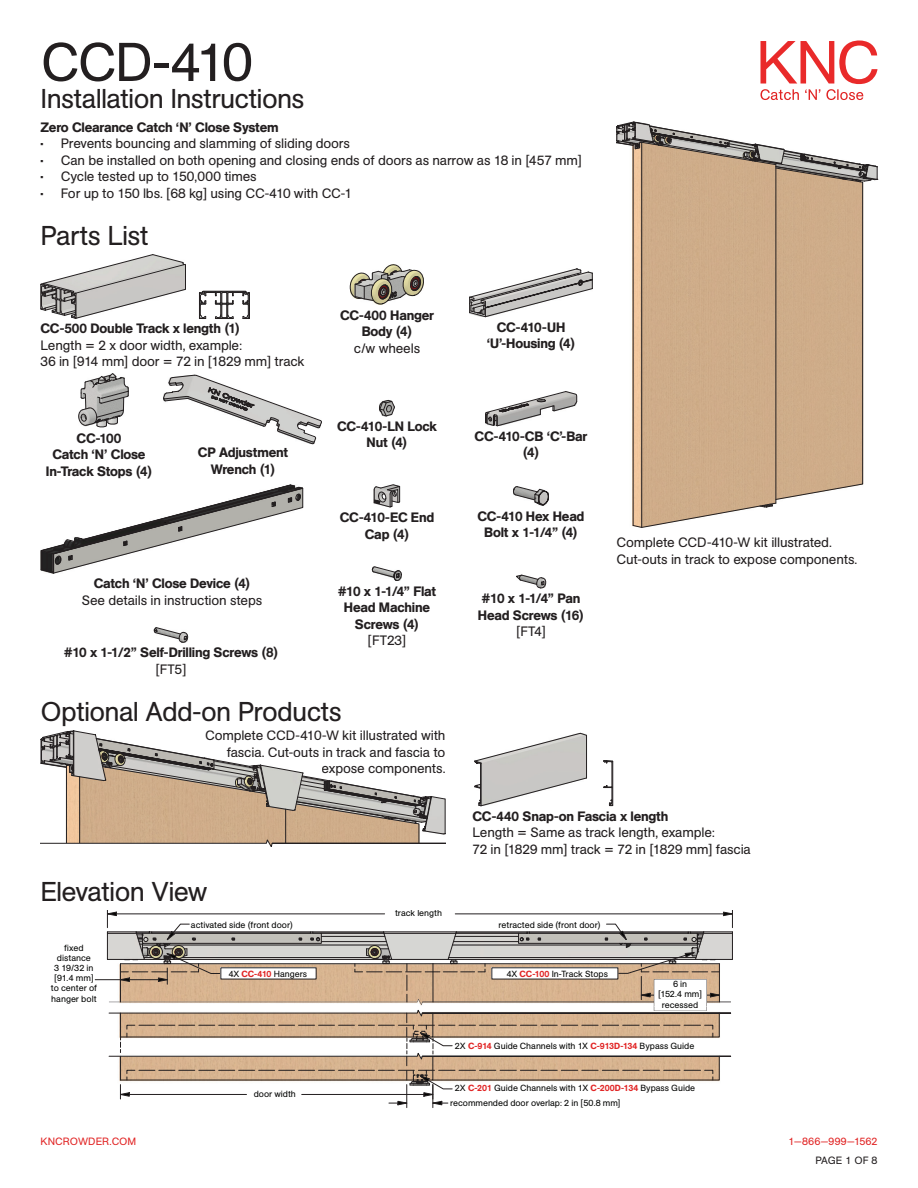
<style>
.page{position:relative;width:918px;height:1188px;background:#fff}
.page>*{position:absolute;margin:0;border:0;box-sizing:border-box;transform-origin:0 0}
.t1{font:54px "AG Book Std";letter-spacing:-.045em;color:#231f20}
.t2{font:27px "AG Book Std";letter-spacing:-.025em;color:#231f20}
.t3{font:13.5px/16.5px "AG Book Std";letter-spacing:-.015em;color:#231f20}
.t4{font:500 13.5px/16.5px "AG Book Std";letter-spacing:-.015em;color:#231f20;text-align:center}
.t5{font:10.5px "AG Book Std";letter-spacing:.015em;color:#e12525}
.t6{font:10.5px "AG Book Std";letter-spacing:-.005em;color:#231f20}
.t7{font:8.85px/10.2px "AG Book Std";letter-spacing:-.005em;color:#040504;text-align:center}
.s1{font-weight:500;color:#e12626}
</style>
<div class="page">
<svg style="left:760px;top:40px;width:118px;height:60px"></svg>
<svg style="left:616px;top:122px;width:262px;height:406px"></svg>
<svg style="left:95px;top:910px;width:638px;height:198px"></svg>
<svg style="left:40px;top:730px;width:406px;height:117px"></svg>
<svg style="left:603px;top:761px;width:11px;height:45px"></svg>
<svg style="left:474px;top:733px;width:113px;height:73px"></svg>
<svg style="left:199px;top:291px;width:51px;height:28px"></svg>
<svg style="left:41px;top:254px;width:145px;height:65px"></svg>
<svg style="left:40px;top:485px;width:263px;height:89px"></svg>
<svg style="left:154px;top:627px;width:35px;height:16px"></svg>
<svg style="left:372px;top:566px;width:30px;height:15px"></svg>
<svg style="left:516px;top:575px;width:30px;height:14px"></svg>
<svg style="left:379px;top:400px;width:16px;height:16px"></svg>
<svg style="left:485px;top:391px;width:92px;height:35px"></svg>
<svg style="left:513px;top:486px;width:36px;height:20px"></svg>
<svg style="left:374px;top:484px;width:27px;height:24px"></svg>
<svg style="left:469px;top:268px;width:124px;height:49px"></svg>
<svg style="left:349px;top:264px;width:75px;height:40px"></svg>
<svg style="left:163px;top:375px;width:159px;height:69px"></svg>
<svg style="left:78px;top:373px;width:51px;height:54px"></svg>
<h1 class="t1" style="left:40px;top:42px;width:214px">CCD-410</h1>
<h2 class="t2" style="left:40px;top:89px;width:265px">Installation Instructions</h2>
<p class="t4" style="left:40px;top:120px;width:240px">Zero Clearance Catch ‘N’ Close System</p>
<p class="t3" style="left:40px;top:136px;width:311px">• Prevents bouncing and slamming of sliding doors</p>
<p class="t3" style="left:40px;top:153px;width:543px">• Can be installed on both opening and closing ends of doors as narrow as 18 in [457 mm]</p>
<p class="t3" style="left:40px;top:169px;width:218px">• Cycle tested up to 150,000 times</p>
<p class="t3" style="left:40px;top:186px;width:313px">• For up to 150 lbs. [68 kg] using CC-410 with CC-1</p>
<h2 class="t2" style="left:40px;top:226px;width:110px">Parts List</h2>
<p class="t4" style="left:40px;top:321px;width:201px">CC-500 Double Track x length (1)</p>
<p class="t3" style="left:40px;top:338px;width:266px">Length = 2 x door width, example:<br>36 in [914 mm] door = 72 in [1829 mm] track</p>
<p class="t4" style="left:46px;top:431px;width:108px">CC-100<br>Catch ‘N’ Close<br>In-Track Stops (4)</p>
<p class="t4" style="left:198px;top:445px;width:92px">CP Adjustment<br>Wrench (1)</p>
<p class="t4" style="left:94px;top:576px;width:158px">Catch ‘N’ Close Device (4)</p>
<p class="t3" style="left:82px;top:593px;width:182px">See details in instruction steps</p>
<p class="t4" style="left:64px;top:645px;width:216px">#10 x 1-1/2” Self-Drilling Screws (8)</p>
<p class="t3" style="left:155px;top:662px;width:33px">[FT5]</p>
<p class="t4" style="left:340px;top:308px;width:95px">CC-400 Hanger<br>Body (4)</p>
<p class="t3" style="left:354px;top:341px;width:68px">c/w wheels</p>
<p class="t4" style="left:487px;top:320px;width:90px">CC-410-UH ‘U’-Housing (4)</p>
<p class="t4" style="left:337px;top:419px;width:101px">CC-410-LN Lock<br>Nut (4)</p>
<p class="t4" style="left:475px;top:429px;width:114px">CC-410-CB ‘C’-Bar (4)</p>
<p class="t4" style="left:340px;top:510px;width:96px">CC-410-EC End<br>Cap (4)</p>
<p class="t4" style="left:338px;top:584px;width:100px">#10 x 1-1/4” Flat<br>Head Machine<br>Screws (4)</p>
<p class="t3" style="left:368px;top:633px;width:40px">[FT23]</p>
<p class="t4" style="left:477px;top:509px;width:109px">CC-410 Hex Head<br>Bolt x 1-1/4” (4)</p>
<p class="t4" style="left:478px;top:591px;width:108px;text-align:left">#10 x 1-1/4” Pan<br>Head Screws (16)</p>
<p class="t3" style="left:516px;top:624px;width:31px">[FT4]</p>
<h2 class="t2" style="left:40px;top:702px;width:303px">Optional Add-on Products</h2>
<p class="t3" style="left:205px;top:728px;width:242px;text-align:right">Complete CCD-410-W kit illustrated with fascia. Cut-outs in track and fascia to expose components.</p>
<p class="t3" style="left:616px;top:535px;width:242px">Complete CCD-410-W kit illustrated.<br>Cut-outs in track to expose components.</p>
<h2 class="t2" style="left:40px;top:882px;width:169px">Elevation View</h2>
<p class="t7" style="left:395px;top:908px;width:48px">track length</p>
<p class="t4" style="left:472px;top:809px;width:197px">CC-440 Snap-on Fascia x length</p>
<p class="t3" style="left:472px;top:825px;width:280px">Length = Same as track length, example:<br>72 in [1829 mm] track = 72 in [1829 mm] fascia</p>
<p class="t7" style="left:51px;top:943px;width:48px">fixed distance<br>3 19/32 in [91.4 mm] to center of hanger bolt</p>
<p class="t7" style="left:191px;top:921px;width:103px">activated side (front door)</p>
<p class="t7" style="left:498px;top:921px;width:104px">retracted side (front door)</p>
<p class="t7" style="left:229px;top:969px;width:80px">4X <span class="s1">CC-410</span> Hangers</p>
<p class="t7" style="left:507px;top:969px;width:103px">4X <span class="s1">CC-100</span> In-Track Stops</p>
<p class="t7" style="left:254px;top:1089px;width:44px">door width</p>
<p class="t7" style="left:658px;top:980px;width:46px">6 in<br>[152.4 mm] recessed</p>
<p class="t7" style="left:455px;top:1041px;width:241px">2X <span class="s1">C-914</span> Guide Channels with 1X <span class="s1">C-913D-134</span> Bypass Guide</p>
<p class="t7" style="left:455px;top:1084px;width:242px">2X <span class="s1">C-201</span> Guide Channels with 1X <span class="s1">C-200D-134</span> Bypass Guide</p>
<p class="t7" style="left:450px;top:1099px;width:172px">recommended door overlap: 2 in [50.8 mm]</p>
<p class="t5" style="left:40px;top:1138px;width:97px">KNCROWDER.COM</p>
<p class="t5" style="left:789px;top:1138px;width:90px">1—866—999—1562</p>
<p class="t6" style="left:816px;top:1157px;width:63px">PAGE 1 OF 8</p>
</div>
